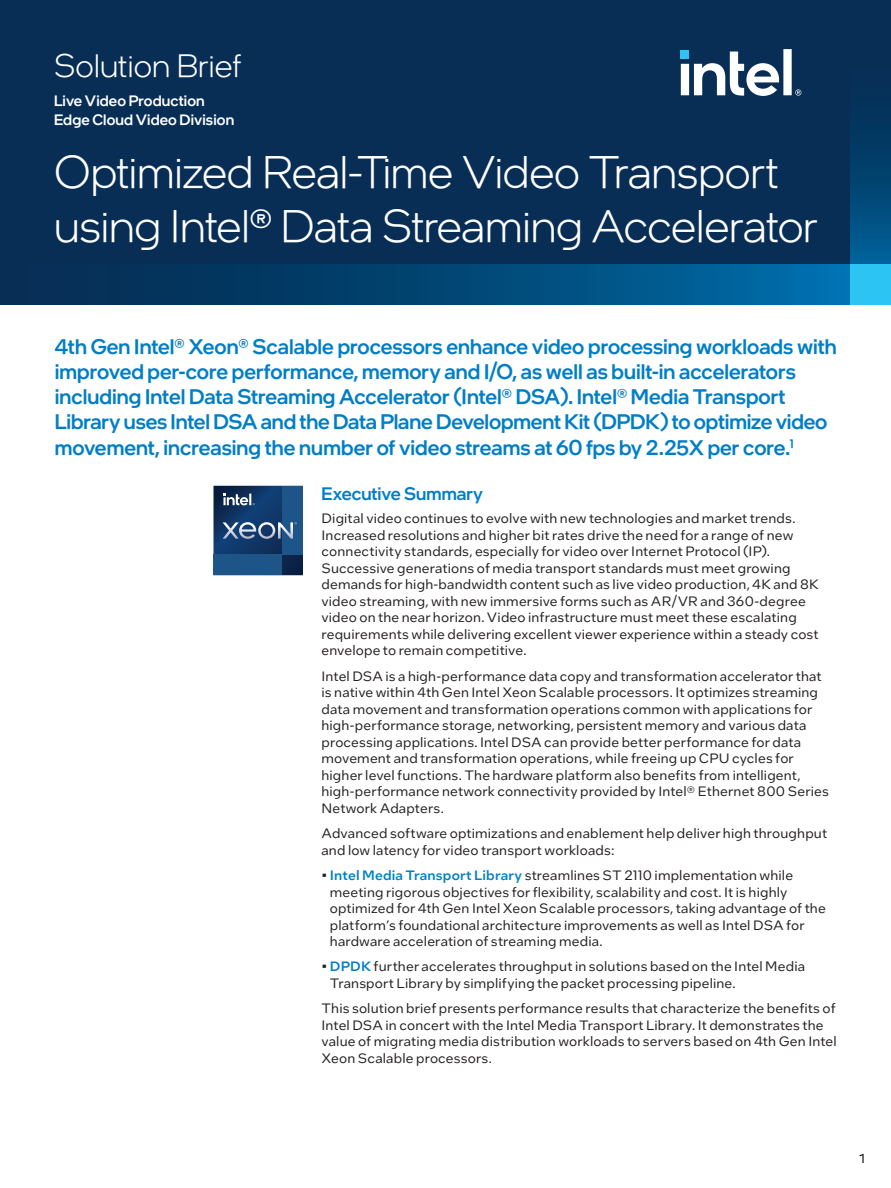
<style>
.page{position:relative;width:891px;height:1188px;background:#fff}
.page>*{position:absolute;margin:0;border:0;box-sizing:border-box;transform-origin:0 0}
.t1{font:300 46.5px/54px "Intel One Display";letter-spacing:-.01em;color:#fff}
.t2{font:300 33px "Intel One Display";color:#fff}
.t3{font:500 21px/25.2px "Intel One Display";color:#007ec5}
.t4{font:500 18px "Intel One Display";color:#007ec5}
.t5{font:500 15px/19.2px "Intel One Display";letter-spacing:.01em;color:#fff}
.t6{font:13.5px/16.5px "Intel One Text";letter-spacing:.01em;color:#231f20}
.t7{font:13.5px "Intel Clear";color:#231f20}
.s1{font-weight:500;color:#007ec5}
</style>
<div class="page">
<div style="left:0;top:0;width:891px;height:305px;background:#082e56"></div>
<div style="left:0;top:264px;width:891px;height:41px;background:linear-gradient(to right,#052549,#006fab)"></div>
<svg style="left:850px;top:134px;width:41px;height:130px"></svg>
<svg style="left:681px;top:49px;width:120px;height:47px"></svg>
<div style="left:850px;top:264px;width:41px;height:41px;background:#2bc4f3"></div>
<svg style="left:213px;top:486px;width:90px;height:89px;background:#254e7a"></svg>
<h2 class="t2" style="left:54px;top:45px;width:189px">Solution Brief</h2>
<p class="t5" style="left:54px;top:91px;width:182px">Live Video Production<br>Edge Cloud Video Division</p>
<h1 class="t1" style="left:54px;top:144px;width:765px">Optimized Real-Time Video Transport using Intel® Data Streaming Accelerator</h1>
<p class="t3" style="left:55px;top:333px;width:783px">4th Gen Intel® Xeon® Scalable processors enhance video processing workloads with improved per-core performance, memory and I/O, as well as built-in accelerators including Intel Data Streaming Accelerator (Intel® DSA). Intel® Media Transport Library uses Intel DSA and the Data Plane Development Kit (DPDK) to optimize video movement, increasing the number of video streams at 60 fps by 2.25X per core.<sup>1</sup></p>
<h3 class="t4" style="left:321px;top:482px;width:163px">Executive Summary</h3>
<p class="t6" style="left:321px;top:510px;width:499px">Digital video continues to evolve with new technologies and market trends.<br>Increased resolutions and higher bit rates drive the need for a range of new connectivity standards, especially for video over Internet Protocol (IP).<br>Successive generations of media transport standards must meet growing demands for high-bandwidth content such as live video production, 4K and 8K video streaming, with new immersive forms such as AR/VR and 360-degree video on the near horizon. Video infrastructure must meet these escalating requirements while delivering excellent viewer experience within a steady cost envelope to remain competitive.</p>
<p class="t6" style="left:321px;top:667px;width:509px">Intel DSA is a high-performance data copy and transformation accelerator that is native within 4th Gen Intel Xeon Scalable processors. It optimizes streaming data movement and transformation operations common with applications for high-performance storage, networking, persistent memory and various data processing applications. Intel DSA can provide better performance for data movement and transformation operations, while freeing up CPU cycles for higher level functions. The hardware platform also benefits from intelligent, high-performance network connectivity provided by Intel® Ethernet 800 Series Network Adapters.</p>
<p class="t6" style="left:321px;top:825px;width:507px">Advanced software optimizations and enablement help deliver high throughput and low latency for video transport workloads:</p>
<p class="t6" style="left:330px;top:867px;width:498px;text-indent:-8px">• <span class="s1">Intel Media Transport Library</span> streamlines ST 2110 implementation while meeting rigorous objectives for flexibility, scalability and cost. It is highly optimized for 4th Gen Intel Xeon Scalable processors, taking advantage of the platform’s foundational architecture improvements as well as Intel DSA for hardware acceleration of streaming media.</p>
<p class="t6" style="left:330px;top:958px;width:477px;text-indent:-8px">• <span class="s1">DPDK</span> further accelerates throughput in solutions based on the Intel Media<br>Transport Library by simplifying the packet processing pipeline.</p>
<p class="t6" style="left:321px;top:1000px;width:517px">This solution brief presents performance results that characterize the benefits of Intel DSA in concert with the Intel Media Transport Library. It demonstrates the value of migrating media distribution workloads to servers based on 4th Gen Intel Xeon Scalable processors.</p>
<p class="t7" style="left:858px;top:1149px;width:10px">1</p>
</div>
